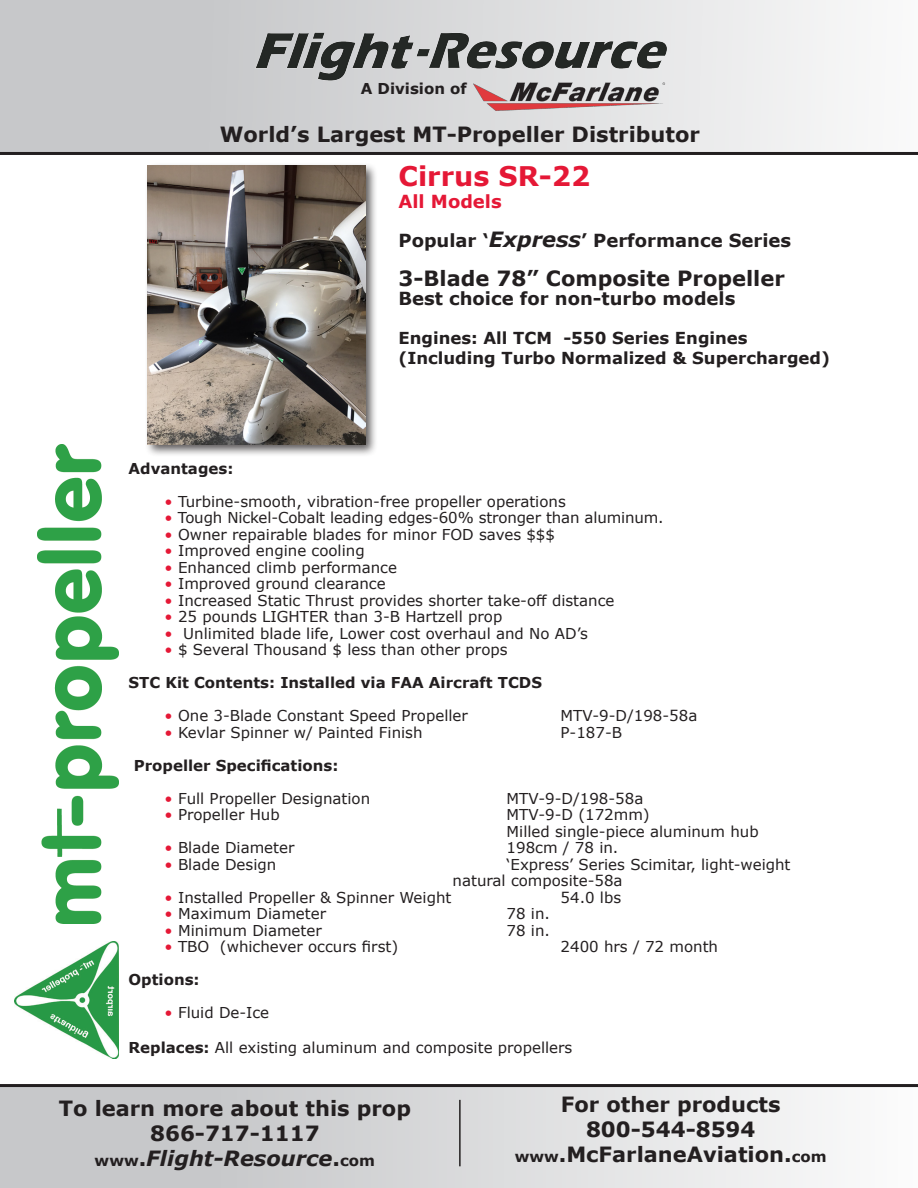
<style>
.page{position:relative;width:918px;height:1188px;background:#fff}
.page>*{position:absolute;margin:0;border:0;box-sizing:border-box;transform-origin:0 0}
.Heading{font:700 27px "Verdana";color:#e51836}
.Heading-2{font:700 21px/25.2px "Verdana";color:#231f20;text-align:center}
.t1{font:italic 700 21px "Verdana";color:#231f20}
.Heading-3{font:700 18px "Verdana";color:#231f20}
.Heading-4{font:700 18px "Verdana";color:#e51836}
.Heading-5{font:700 16.5px "Verdana";color:#231f20}
.Paragraph{font:15px/16.5px "Verdana";color:#231f20}
.Paragraph-2{font:700 15px "Verdana";color:#231f20}
.Heading-6{font:700 15px "Verdana";color:#231f20}
.s1{font-style:italic;font-size:21px}
.s2{color:#e51836}
.s3{font-weight:700}
.s4{font-style:normal;font-size:15px}
.s5{font-style:normal}
.s6{font-size:15px}
</style>
<div class="page">
<img style="left:37px;top:444px;width:81px;height:480px">
<img style="left:15px;top:941px;width:103px;height:118px">
<div style="left:0;top:1086px;width:918px;height:102px;background:linear-gradient(to right,#bdbfc1,#f9f9f9)"></div>
<hr style="left:0;top:1084px;width:918px;height:3px;background:#231f20">
<div style="left:0;top:0;width:918px;height:152px;background:linear-gradient(to right,#bebfc2,#f7f7f8)"></div>
<img style="left:473px;top:82px;width:193px;height:31px">
<img style="left:253px;top:32px;width:413px;height:50px">
<hr style="left:0;top:152px;width:918px;height:3px;background:#231f20">
<hr style="left:459px;top:1100px;width:2px;height:66px;background:#231f20">
<div style="left:144px;top:162px;width:234px;height:296px;background:#231f20;opacity:.75"></div>
<img style="left:148px;top:166px;width:217px;height:278px">
<p class="Paragraph-2" style="left:361px;top:78px;width:108px">A Division of</p>
<p class="Heading-2" style="left:220px;top:121px;width:482px">World’s Largest MT-Propeller Distributor</p>
<p class="Heading" style="left:399px;top:157px;width:193px">Cirrus SR-22</p>
<p class="Heading-4" style="left:399px;top:189px;width:105px">All Models</p>
<p class="Heading-3" style="left:399px;top:228px;width:394px">Popular ‘<span class="s1">Express</span>’ Performance Series</p>
<p class="Heading-2" style="left:399px;top:265px;width:388px">3-Blade 78” Composite Propeller</p>
<p class="Heading-3" style="left:399px;top:286px;width:338px">Best choice for non-turbo models</p>
<p class="Heading-5" style="left:399px;top:327px;width:351px">Engines: All TCM -550 Series Engines</p>
<p class="Heading-5" style="left:399px;top:346px;width:433px">(Including Turbo Normalized &amp; Supercharged)</p>
<p class="Heading-6" style="left:129px;top:458px;width:106px">Advantages:</p>
<p class="Paragraph" style="left:165px;top:493px;width:403px"><span class="s2">•</span> Turbine-smooth, vibration-free propeller operations</p>
<p class="Paragraph" style="left:165px;top:509px;width:501px"><span class="s2">•</span> Tough Nickel-Cobalt leading edges-60% stronger than aluminum.</p>
<p class="Paragraph" style="left:165px;top:526px;width:392px"><span class="s2">•</span> Owner repairable blades for minor FOD saves $$$</p>
<p class="Paragraph" style="left:165px;top:542px;width:202px"><span class="s2">•</span> Improved engine cooling</p>
<p class="Paragraph" style="left:165px;top:559px;width:234px"><span class="s2">•</span> Enhanced climb performance</p>
<p class="Paragraph" style="left:165px;top:575px;width:223px"><span class="s2">•</span> Improved ground clearance</p>
<p class="Paragraph" style="left:165px;top:592px;width:451px"><span class="s2">•</span> Increased Static Thrust provides shorter take-off distance</p>
<p class="Paragraph" style="left:165px;top:608px;width:339px"><span class="s2">•</span> 25 pounds LIGHTER than 3-B Hartzell prop</p>
<p class="Paragraph" style="left:165px;top:625px;width:425px"><span class="s2">•</span> Unlimited blade life, Lower cost overhaul and No AD’s</p>
<p class="Paragraph" style="left:165px;top:641px;width:345px"><span class="s2">•</span> $ Several Thousand $ less than other props</p>
<p class="Paragraph-2" style="left:129px;top:672px;width:415px">STC Kit Contents: Installed via FAA Aircraft TCDS</p>
<p class="Paragraph" style="left:165px;top:707px;width:305px"><span class="s2">•</span> One 3-Blade Constant Speed Propeller</p>
<p class="Paragraph" style="left:561px;top:707px;width:138px">MTV-9-D/198-58a</p>
<p class="Paragraph" style="left:165px;top:724px;width:260px"><span class="s2">•</span> Kevlar Spinner w/ Painted Finish</p>
<p class="Paragraph" style="left:561px;top:724px;width:63px">P-187-B</p>
<p class="Paragraph-2" style="left:134px;top:755px;width:206px">Propeller Specifications:</p>
<p class="Paragraph" style="left:165px;top:790px;width:207px"><span class="s2">•</span> Full Propeller Designation</p>
<p class="Paragraph" style="left:507px;top:790px;width:138px">MTV-9-D/198-58a</p>
<p class="Paragraph" style="left:165px;top:806px;width:117px"><span class="s2">•</span> Propeller Hub</p>
<p class="Paragraph" style="left:507px;top:806px;width:145px">MTV-9-D (172mm)</p>
<p class="Paragraph" style="left:507px;top:823px;width:254px">Milled single-piece aluminum hub</p>
<p class="Paragraph" style="left:165px;top:839px;width:131px"><span class="s2">•</span> Blade Diameter</p>
<p class="Paragraph" style="left:507px;top:839px;width:113px">198cm / 78 in.</p>
<p class="Paragraph" style="left:165px;top:856px;width:113px"><span class="s2">•</span> Blade Design</p>
<p class="Paragraph" style="left:453px;top:856px;width:339px;text-indent:54px">‘Express’ Series Scimitar, light-weight natural composite-58a</p>
<p class="Paragraph" style="left:165px;top:889px;width:288px"><span class="s2">•</span> Installed Propeller &amp; Spinner Weight</p>
<p class="Paragraph" style="left:561px;top:889px;width:62px">54.0 lbs</p>
<p class="Paragraph" style="left:165px;top:905px;width:163px"><span class="s2">•</span> Maximum Diameter</p>
<p class="Paragraph" style="left:507px;top:905px;width:45px">78 in.</p>
<p class="Paragraph" style="left:165px;top:922px;width:159px"><span class="s2">•</span> Minimum Diameter</p>
<p class="Paragraph" style="left:507px;top:922px;width:45px">78 in.</p>
<p class="Paragraph" style="left:165px;top:938px;width:235px"><span class="s2">•</span> TBO (whichever occurs first)</p>
<p class="Paragraph" style="left:561px;top:938px;width:159px">2400 hrs / 72 month</p>
<p class="Paragraph-2" style="left:129px;top:969px;width:73px">Options:</p>
<p class="Paragraph" style="left:165px;top:1004px;width:106px"><span class="s2">•</span> Fluid De-Ice</p>
<p class="Paragraph" style="left:129px;top:1039px;width:445px"><span class="s3">Replaces:</span> All existing aluminum and composite propellers</p>
<p class="Heading-2" style="left:59px;top:1095px;width:354px">To learn more about this prop</p>
<p class="Heading-2" style="left:150px;top:1120px;width:171px">866-717-1117</p>
<p class="t1" style="left:95px;top:1144px;width:282px"><span class="s4">www</span><span class="s5">.</span>Flight-Resource<span class="s5">.</span><span class="s4">com</span></p>
<p class="Heading-2" style="left:515px;top:1091px;width:314px">For other products<br>800-544-8594 <span class="s6">www</span>.McFarlaneAviation.<span class="s6">com</span></p>
</div>
